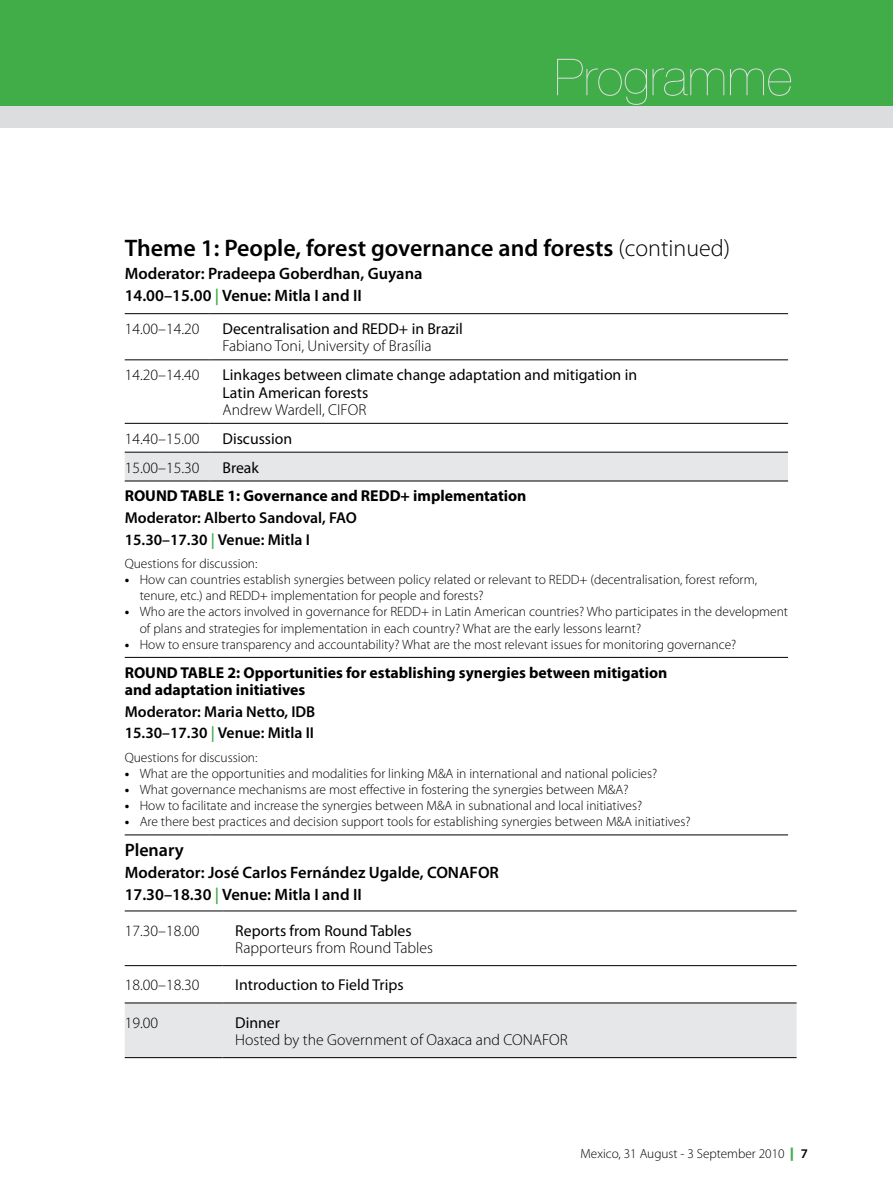
<style>
.page{position:relative;width:893px;height:1191px;background:#fff}
.page>*{position:absolute;margin:0;border:0;box-sizing:border-box;transform-origin:0 0}
.t1{font:200 51px "Helvetica Neue LT Std";color:#dcddde}
.t2{font:600 24px "Myriad Pro";color:#000}
.t3{font:600 18px "Myriad Pro";color:#000}
.t4{font:600 16.5px/22.4px "Myriad Pro";color:#000}
.t5{font:300 15.75px "Myriad Pro";color:#000}
.t6{font:15.75px/17.2px "Myriad Pro";color:#000}
.t7{font:700 15.75px/17.2px "Myriad Pro";color:#000}
.t8{font:600 15.75px/21.6px "Myriad Pro";color:#000}
.t9{font:300 13.5px/16.2px "Myriad Pro";color:#000}
.t10{font:300 13.35px "Myriad Pro";color:#000}
.s1{font-weight:300}
.s2{color:#41ad49}
.s3{font-weight:700}
.s4{font-family:"Helvetica Neue LT Std";font-weight:900;color:#41ad49}
.s5{font-weight:600}
</style>
<div class="page">
<div style="left:0;top:0;width:893px;height:128px;background:#41ad49"></div>
<div style="left:0;top:106px;width:893px;height:22px;background:#dcddde"></div>
<div style="left:125px;top:453px;width:663px;height:28px;background:#e6e7e8"></div>
<hr style="left:125px;top:657px;width:85px;height:1px;background:#000">
<hr style="left:210px;top:657px;width:578px;height:1px;background:#000">
<hr style="left:125px;top:834px;width:85px;height:1px;background:#000">
<hr style="left:210px;top:834px;width:578px;height:1px;background:#000">
<hr style="left:125px;top:313px;width:85px;height:1px;background:#000">
<hr style="left:210px;top:313px;width:578px;height:1px;background:#000">
<hr style="left:125px;top:359px;width:85px;height:1px;background:#000">
<hr style="left:210px;top:359px;width:578px;height:1px;background:#000">
<hr style="left:125px;top:423px;width:85px;height:1px;background:#000">
<hr style="left:210px;top:423px;width:578px;height:1px;background:#000">
<hr style="left:125px;top:452px;width:85px;height:1px;background:#000">
<hr style="left:210px;top:452px;width:578px;height:1px;background:#000">
<hr style="left:125px;top:481px;width:85px;height:1px;background:#000">
<hr style="left:210px;top:481px;width:578px;height:1px;background:#000">
<div style="left:125px;top:1003px;width:672px;height:54px;background:#e6e7e8"></div>
<hr style="left:125px;top:910px;width:98px;height:1px;background:#000">
<hr style="left:223px;top:910px;width:574px;height:1px;background:#000">
<hr style="left:125px;top:1057px;width:98px;height:1px;background:#000">
<hr style="left:223px;top:1057px;width:574px;height:1px;background:#000">
<hr style="left:125px;top:965px;width:98px;height:1px;background:#000">
<hr style="left:223px;top:965px;width:574px;height:1px;background:#000">
<hr style="left:125px;top:1002px;width:98px;height:1px;background:#000">
<hr style="left:223px;top:1002px;width:574px;height:1px;background:#000">
<h1 class="t1" style="left:554px;top:48px;width:240px">Programme</h1>
<h2 class="t2" style="left:125px;top:233px;width:607px">Theme 1: People, forest governance and forests <span class="s1">(continued)</span></h2>
<p class="t4" style="left:125px;top:261px;width:299px">Moderator: Pradeepa Goberdhan, Guyana<br>14.00–15.00 <span class="s2">|</span> Venue: Mitla I and II</p>
<p class="t5" style="left:125px;top:319px;width:76px">14.00–14.20</p>
<p class="t6" style="left:223px;top:320px;width:242px">Decentralisation and REDD+ in Brazil</p>
<p class="t5" style="left:223px;top:336px;width:211px">Fabiano Toni, University of Brasília</p>
<p class="t5" style="left:125px;top:365px;width:76px">14.20–14.40</p>
<p class="t6" style="left:223px;top:366px;width:416px">Linkages between climate change adaptation and mitigation in<br>Latin American forests</p>
<p class="t5" style="left:223px;top:400px;width:145px">Andrew Wardell, CIFOR</p>
<p class="t5" style="left:125px;top:429px;width:76px">14.40–15.00</p>
<p class="t6" style="left:223px;top:429px;width:71px">Discussion</p>
<p class="t5" style="left:125px;top:458px;width:76px">15.00–15.30</p>
<p class="t6" style="left:223px;top:458px;width:38px">Break</p>
<p class="t7" style="left:125px;top:487px;width:403px">ROUND TABLE 1: Governance and REDD+ implementation</p>
<p class="t8" style="left:125px;top:506px;width:223px">Moderator: Alberto Sandoval, FAO<br>15.30–17.30 <span class="s2">|</span> Venue: Mitla I</p>
<p class="t9" style="left:125px;top:555px;width:134px">Questions for discussion:</p>
<p class="t9" style="left:140px;top:571px;width:619px;text-indent:-15px"><span class="s3">•</span> How can countries establish synergies between policy related or relevant to REDD+ (decentralisation, forest reform, tenure, etc.) and REDD+ implementation for people and forests?</p>
<p class="t9" style="left:140px;top:604px;width:650px;text-indent:-15px"><span class="s3">•</span> Who are the actors involved in governance for REDD+ in Latin American countries? Who participates in the development of plans and strategies for implementation in each country? What are the early lessons learnt?</p>
<p class="t9" style="left:125px;top:636px;width:613px"><span class="s3">•</span> How to ensure transparency and accountability? What are the most relevant issues for monitoring governance?</p>
<p class="t7" style="left:125px;top:663px;width:544px">ROUND TABLE 2: Opportunities for establishing synergies between mitigation and adaptation initiatives</p>
<p class="t8" style="left:125px;top:700px;width:192px">Moderator: Maria Netto, IDB<br>15.30–17.30 <span class="s2">|</span> Venue: Mitla II</p>
<p class="t9" style="left:125px;top:749px;width:134px">Questions for discussion:</p>
<p class="t9" style="left:125px;top:765px;width:534px"><span class="s3">•</span> What are the opportunities and modalities for linking M&amp;A in international and national policies?</p>
<p class="t9" style="left:125px;top:781px;width:505px"><span class="s3">•</span> What governance mechanisms are most effective in fostering the synergies between M&amp;A?</p>
<p class="t9" style="left:125px;top:797px;width:519px"><span class="s3">•</span> How to facilitate and increase the synergies between M&amp;A in subnational and local initiatives?</p>
<p class="t9" style="left:125px;top:813px;width:567px"><span class="s3">•</span> Are there best practices and decision support tools for establishing synergies between M&amp;A initiatives?</p>
<h3 class="t3" style="left:125px;top:838px;width:61px">Plenary</h3>
<p class="t4" style="left:125px;top:860px;width:324px">Moderator: José Carlos Fernández Ugalde, CONA</p>
<p class="t4" style="left:470px;top:860px;width:31px">FOR</p>
<p class="t4" style="left:125px;top:883px;width:238px">17.30–18.30 <span class="s2">|</span> Venue: Mitla I and II</p>
<p class="t5" style="left:125px;top:920px;width:76px">17.30–18.00</p>
<p class="t6" style="left:235px;top:921px;width:178px">Reports from Round Tables</p>
<p class="t5" style="left:235px;top:938px;width:199px">Rapporteurs from Round Tables</p>
<p class="t5" style="left:125px;top:975px;width:76px">18.00–18.30</p>
<p class="t6" style="left:235px;top:976px;width:170px">Introduction to Field Trips</p>
<p class="t5" style="left:125px;top:1012px;width:35px">19.00</p>
<p class="t6" style="left:235px;top:1013px;width:46px">Dinner</p>
<p class="t5" style="left:235px;top:1030px;width:334px">Hosted by the Government of Oaxaca and CONAFOR</p>
<p class="t10" style="left:580px;top:1146px;width:229px">Mexico, 31 August - 3 September 2010 <span class="s4">|</span> <span class="s5">7</span></p>
</div>
